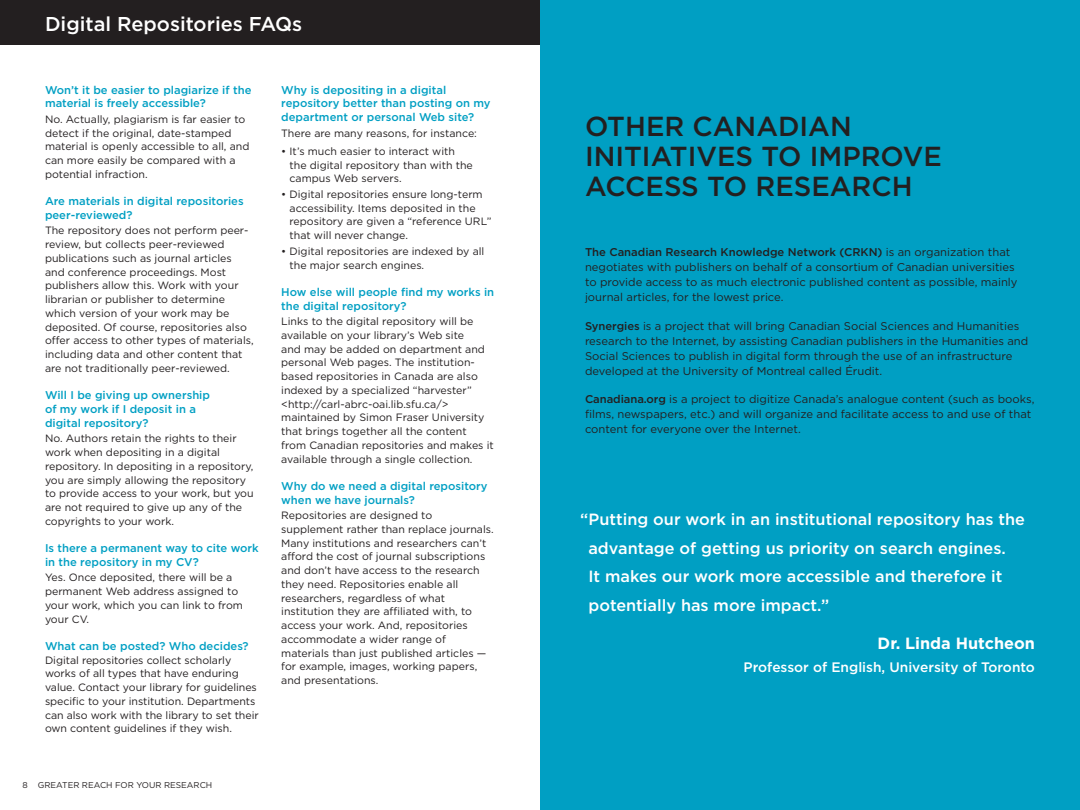
<style>
.page{position:relative;width:1080px;height:810px;background:#fff}
.page>*{position:absolute;margin:0;border:0;box-sizing:border-box;transform-origin:0 0}
.t1{font:500 27.5px "Gotham";color:#231f20}
.t2{font:500 20px "Gotham";color:#fff}
.t3{font:500 16.25px/28.8px "Gotham";color:#fff}
.t4{font:700 16.25px "Gotham";color:#fff}
.t5{font:500 13.75px "Gotham";color:#fff}
.t6{font:11.25px/15px "Gotham";color:#231f20}
.t7{font:500 11.25px/13.8px "Gotham";color:#009fc3}
.t8{font:10.62px/13.8px "Gotham";color:#231f20}
.t9{font:8.5px "Gotham";color:#231f20}
.s1{font-weight:500}
</style>
<div class="page">
<div style="left:540px;top:0;width:540px;height:810px;background:#009fc3"></div>
<div style="left:0;top:0;width:540px;height:45px;background:#231f20"></div>
<h2 class="t2" style="left:45px;top:12px;width:259px">Digital Repositories FAQs</h2>
<p class="t7" style="left:45px;top:83px;width:208px">Won’t it be easier to plagiarize if the material is freely accessible?</p>
<p class="t8" style="left:45px;top:112px;width:206px">No. Actually, plagiarism is far easier to detect if the original, date-stamped material is openly accessible to all, and can more easily be compared with a potential infraction.</p>
<p class="t7" style="left:45px;top:194px;width:200px">Are materials in digital repositories peer-reviewed?</p>
<p class="t8" style="left:45px;top:224px;width:210px">The repository does not perform peer&shy;review, but collects peer-reviewed publications such as journal articles and conference proceedings. Most publishers allow this. Work with your librarian or publisher to determine which version of your work may be deposited. Of course, repositories also offer access to other types of materials, including data and other content that are not traditionally peer-reviewed.</p>
<p class="t7" style="left:45px;top:388px;width:167px">Will I be giving up ownership of my work if I deposit in a digital repository?</p>
<p class="t8" style="left:45px;top:431px;width:210px">No. Authors retain the rights to their work when depositing in a digital repository. In depositing in a repository, you are simply allowing the repository to provide access to your work, but you are not required to give up any of the copyrights to your work.</p>
<p class="t7" style="left:45px;top:541px;width:215px">Is there a permanent way to cite work in the repository in my CV?</p>
<p class="t8" style="left:45px;top:571px;width:200px">Yes. Once deposited, there will be a permanent Web address assigned to your work, which you can link to from your CV.</p>
<p class="t7" style="left:45px;top:639px;width:205px">What can be posted? Who decides?</p>
<p class="t8" style="left:45px;top:653px;width:215px">Digital repositories collect scholarly works of all types that have enduring value. Contact your library for guidelines specific to your institution. Departments can also work with the library to set their own content guidelines if they wish.</p>
<p class="t9" style="left:22px;top:780px;width:191px">8 Greater reach for your research</p>
<p class="t7" style="left:281px;top:83px;width:211px">Why is depositing in a digital repository better than posting on my department or personal Web site?</p>
<p class="t8" style="left:281px;top:126px;width:197px">There are many reasons, for instance:</p>
<p class="t8" style="left:290px;top:144px;width:185px;text-indent:-8px">• It’s much easier to interact with the digital repository than with the campus Web servers.</p>
<p class="t8" style="left:290px;top:187px;width:204px;text-indent:-8px">• Digital repositories ensure long-term accessibility. Items deposited in the repository are given a “reference URL” that will never change.</p>
<p class="t8" style="left:290px;top:244px;width:196px;text-indent:-8px">• Digital repositories are indexed by all the major search engines.</p>
<p class="t7" style="left:281px;top:285px;width:215px">How else will people find my works in the digital repository?</p>
<p class="t8" style="left:281px;top:314px;width:214px">Links to the digital repository will be available on your library’s Web site<br>and may be added on department and personal Web pages. The institution&shy;based repositories in Canada are also indexed by a specialized “harvester” &lt;http://carl-abrc-oai.lib.sfu.ca/&gt; maintained by Simon Fraser U niversity that brings together all the content from Canadian repositories and makes it available through a single collection.</p>
<p class="t7" style="left:281px;top:479px;width:208px">Why do we need a digital repository when we have journals?</p>
<p class="t8" style="left:281px;top:508px;width:214px">Repositories are designed to supplement rather than replace journals.<br>Many institutions and researchers can’t afford the cost of journal subscriptions and don’t have access to the research they need. Repositories enable all researchers, regardless of what institution they are affiliated with, to access your work. And, repositories accommodate a wider range of materials than just published articles — for example, images, working papers, and presentations.</p>
<h1 class="t1" style="left:585px;top:111px;width:43px">Other</h1>
<h1 class="t1" style="left:693px;top:111px;width:41px">Canadian</h1>
<h1 class="t1" style="left:585px;top:141px;width:24px">Initiati</h1>
<h1 class="t1" style="left:696px;top:141px;width:167px">ves to Impro</h1>
<h1 class="t1" style="left:903px;top:141px;width:37px">ve</h1>
<h1 class="t1" style="left:585px;top:171px;width:40px">Access</h1>
<h1 class="t1" style="left:707px;top:171px;width:89px">to Research</h1>
<p class="t6" style="left:585px;top:245px;width:434px"><span class="s1">The Canadian Research Knowledge Network (CRKN)</span> is an organization that negotiates with publishers on behalf of a consortium of Canadian universities to provide access to as much electronic published content as possible, mainly journal articles, for the lowest price.</p>
<p class="t6" style="left:585px;top:318px;width:445px"><span class="s1">Synergies</span> is a project that will bring Canadian Social Sciences and H umanities research to the Internet, by assisting Canadian publishers in the H umanities and Social Sciences to publish in digital form through the use of an infrastructure developed at the U niversity of Montreal called Érudit.</p>
<p class="t6" style="left:585px;top:392px;width:451px"><span class="s1">Canadiana.org</span> is a project to digitize Canada’s analogue content (such as books, films, newspapers, etc.) and will organize and facilitate access to and use of that content for everyone over the Internet.</p>
<h3 class="t3" style="left:588px;top:504px;width:438px;text-indent:-8px">“Putting our work in an institutional repository has the advantage of getting us priority on search engines.<br>It makes our work more accessible and therefore it potentially has more impact.”</h3>
<h3 class="t4" style="left:878px;top:633px;width:159px">Dr. Linda H utcheon</h3>
<p class="t5" style="left:744px;top:660px;width:293px">Professor of English, University of Toronto</p>
</div>
